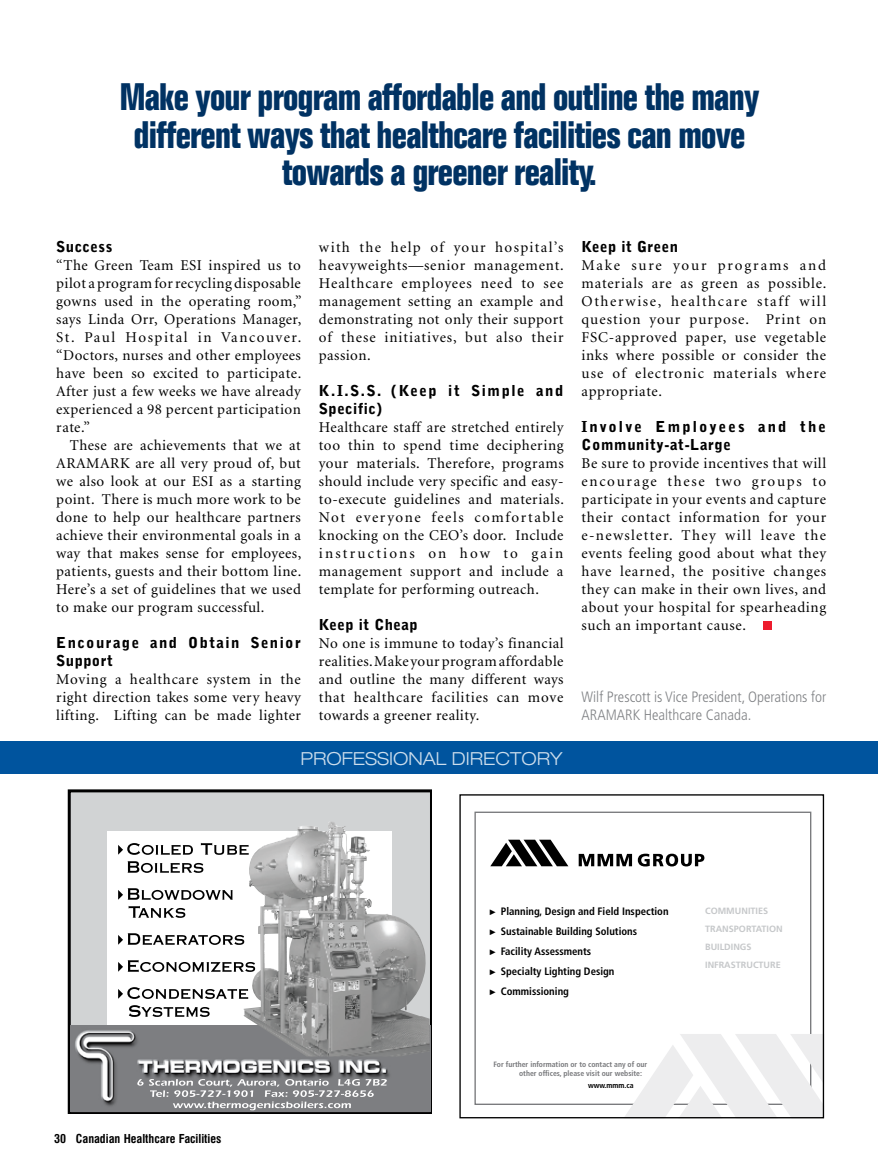
<style>
.page{position:relative;width:878px;height:1175px;background:#fff}
.page>*{position:absolute;margin:0;border:0;box-sizing:border-box;transform-origin:0 0}
.t1{font:700 condensed 37.5px/37.5px "Folio";letter-spacing:-.02em;color:#003263;text-align:center}
.t2{font:300 expanded 18px "Helvetica Neue";color:#ccddec}
.t3{font:15px/18px "Minion";letter-spacing:.035em;color:#000;text-align:justify}
.t4{font:300 condensed 15px/18px "Frutiger";color:#808285}
.t5{font:900 15px/18px "Bell Gothic";letter-spacing:.125em;color:#000}
.t6{font:900 15px/18px "Bell Gothic";letter-spacing:.105em;color:#000}
.t7{font:900 15px/18px "Bell Gothic";letter-spacing:.095em;color:#000}
.t8{font:900 15px "Bell Gothic";letter-spacing:.03em;color:#000}
.t9{font:700 condensed 12px "Swiss 721 BT";color:#000}
.t10{font:700 condensed 10.65px/20.1px "Frutiger";color:#000}
.t11{font:700 9px/18.1px "Frutiger";color:#c6c8ca}
.t12{font:700 condensed 7.65px/9px "Frutiger";color:#77787b}
.t13{font:700 condensed 7.65px "Frutiger";color:#000}
</style>
<div class="page">
<div style="left:0;top:741px;width:878px;height:33px;background:#00549e"></div>
<svg style="left:68px;top:789px;width:363px;height:324px;background:#b9babb"></svg>
<div style="left:108px;top:831px;width:284px;height:221px;background:#fff"></div>
<svg style="left:118px;top:843px;width:75px;height:12px"></svg>
<svg style="left:201px;top:843px;width:42px;height:12px"></svg>
<svg style="left:127px;top:861px;width:76px;height:12px"></svg>
<svg style="left:118px;top:888px;width:115px;height:29px"></svg>
<svg style="left:118px;top:933px;width:125px;height:12px"></svg>
<svg style="left:118px;top:960px;width:125px;height:12px"></svg>
<svg style="left:118px;top:987px;width:125px;height:12px"></svg>
<svg style="left:129px;top:1005px;width:81px;height:12px"></svg>
<img style="left:70px;top:1025px;width:360px;height:86px">
<img style="left:243px;top:821px;width:186px;height:235px">
<svg style="left:137px;top:1079px;width:6px;height:6px"></svg>
<svg style="left:149px;top:1079px;width:238px;height:31px;background:#97979a"></svg>
<div style="left:763px;top:621px;width:8px;height:9px;background:#ed1c2e"></div>
<div style="left:474px;top:811px;width:337px;height:294px;border:1px solid #77787b"></div>
<svg style="left:623px;top:1034px;width:199px;height:82px"></svg>
<div style="left:459px;top:794px;width:365px;height:324px;border:1px solid #000"></div>
<svg style="left:578px;top:853px;width:126px;height:13px"></svg>
<svg style="left:490px;top:839px;width:78px;height:27px"></svg>
<h1 class="t1" style="left:120px;top:79px;width:641px">Make your program affordable and outline the many different ways that healthcare facilities can move towards a greener reality.</h1>
<p class="t8" style="left:56px;top:238px;width:58px">Success</p>
<p class="t3" style="left:56px;top:257px;width:247px">“The Green Team ESI inspired us to pilot a program for recycling disposable gowns used in the operating room,” says Linda Orr, Operations Manager, St. Paul Hospital in Vancouver. “Doctors, nurses and other employees have been so excited to participate.<br>After just a few weeks we have already experienced a 98 percent participation rate.”</p>
<p class="t3" style="left:56px;top:437px;width:246px;text-indent:14px">These are achievements that we at ARAMARK are all very proud of, but we also look at our ESI as a starting point. There is much more work to be done to help our healthcare partners achieve their environmental goals in a way that makes sense for employees, patients, guests and their bottom line.<br>Here’s a set of guidelines that we used to make our program successful.</p>
<p class="t7" style="left:56px;top:634px;width:246px">Encourage and Obtain Senior<br>Support</p>
<p class="t3" style="left:56px;top:671px;width:246px">Moving a healthcare system in the right direction takes some very heavy lifting. Lifting can be made lighter</p>
<p class="t3" style="left:319px;top:239px;width:246px">with the help of your hospital’s heavyweights—senior management.<br>Healthcare employees need to see management setting an example and demonstrating not only their support of these initiatives, but also their passion.</p>
<p class="t6" style="left:319px;top:382px;width:246px">K.I.S.S. (Keep it Simple and<br>Specific)</p>
<p class="t3" style="left:319px;top:419px;width:247px">Healthcare staff are stretched entirely too thin to spend time deciphering your materials. Therefore, programs should include very specific and easy&shy;to-execute guidelines and materials.<br>Not everyone feels comfortable knocking on the CEO’s door. Include instructions on how to gain management support and include a template for performing outreach.</p>
<p class="t8" style="left:319px;top:616px;width:100px">Keep it Cheap</p>
<p class="t3" style="left:319px;top:635px;width:246px">No one is immune to today’s financial realities. Make your program affordable and outline the many different ways that healthcare facilities can move towards a greener reality.</p>
<p class="t2" style="left:300px;top:748px;width:263px">PROFESSIONAL DIRECTORY</p>
<p class="t8" style="left:581px;top:238px;width:98px">Keep it Green</p>
<p class="t3" style="left:581px;top:257px;width:246px">Make sure your programs and materials are as green as possible.<br>Otherwise, healthcare staff will question your purpose. Print on FSC-approved paper, use vegetable inks where possible or consider the use of electronic materials where appropriate.</p>
<p class="t5" style="left:581px;top:418px;width:246px">Involve Employees and the<br>Community-at-Large</p>
<p class="t3" style="left:581px;top:455px;width:246px">Be sure to provide incentives that will encourage these two groups to participate in your events and capture their contact information for your e-newsletter. They will leave the events feeling good about what they have learned, the positive changes they can make in their own lives, and about your hospital for spearheading such an important cause.</p>
<p class="t4" style="left:581px;top:688px;width:246px">Wilf Prescott is Vice President, Operations for<br>ARAMARK Healthcare Canada.</p>
<p class="t9" style="left:54px;top:1131px;width:169px">30 Canadian Healthcare Facilities</p>
<p class="t10" style="left:501px;top:901px;width:169px">Planning, Design and Field Inspection<br>Sustainable Building Solutions<br>Facility Assessments<br>Specialty Lighting Design<br>Commissioning</p>
<p class="t12" style="left:519px;top:1060px;width:129px;text-indent:-26px">For further information or to contact any of our other offices, please visit our website:</p>
<p class="t13" style="left:588px;top:1080px;width:47px">www.mmm.ca</p>
<p class="t11" style="left:705px;top:901px;width:79px">COMMUNITIES<br>TRANSPORTATION<br>BUILDINGS<br>INFRASTRUCTURE</p>
</div>
